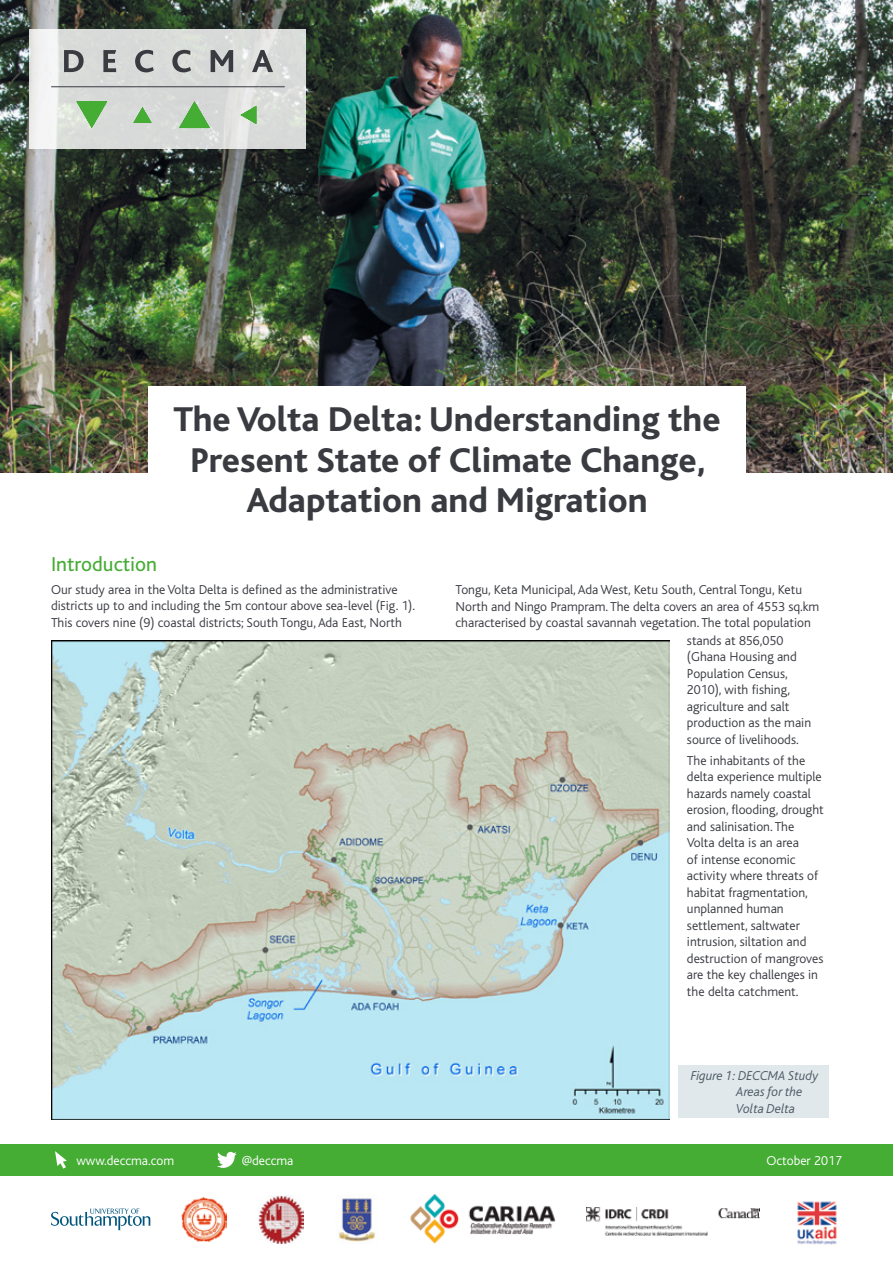
<style>
.page{position:relative;width:893px;height:1263px;background:#fff}
.page>*{position:absolute;margin:0;border:0;box-sizing:border-box;transform-origin:0 0}
.t1{font:800 36px/40.5px "Bliss";color:#393b41;text-align:center}
.t2{font:21px "Bliss";color:#45ac34}
.t3{font:300 13.5px/16.5px "Bliss";color:#393b41}
.t4{font:italic 300 13.5px/16.5px "Bliss";color:#495961}
.t5{font:300 13.5px "Bliss";color:#fff}
</style>
<div class="page">
<img style="left:410px;top:1193px;width:146px;height:51px">
<svg style="left:51px;top:1208px;width:100px;height:22px"></svg>
<img style="left:587px;top:1207px;width:173px;height:28px">
<img style="left:258px;top:1195px;width:45px;height:48px">
<img style="left:182px;top:1197px;width:45px;height:44px">
<img style="left:797px;top:1201px;width:40px;height:44px">
<img style="left:338px;top:1195px;width:37px;height:47px">
<img style="left:0;top:0;width:893px;height:472px">
<div style="left:148px;top:387px;width:598px;height:134px;background:#fff"></div>
<svg style="left:30px;top:29px;width:276px;height:119px;background:#dcdedc"></svg>
<svg style="left:64px;top:50px;width:20px;height:22px"></svg>
<svg style="left:103px;top:50px;width:13px;height:22px"></svg>
<svg style="left:135px;top:50px;width:19px;height:22px"></svg>
<svg style="left:172px;top:50px;width:19px;height:22px"></svg>
<svg style="left:211px;top:50px;width:22px;height:22px"></svg>
<svg style="left:252px;top:50px;width:21px;height:22px"></svg>
<hr style="left:51px;top:86px;width:233px;height:1px;background:#393b41">
<svg style="left:76px;top:101px;width:31px;height:27px"></svg>
<svg style="left:179px;top:101px;width:31px;height:27px"></svg>
<svg style="left:241px;top:106px;width:15px;height:18px"></svg>
<svg style="left:133px;top:107px;width:19px;height:16px"></svg>
<div style="left:678px;top:1065px;width:150px;height:52px;background:#e1e8ec"></div>
<img style="left:51px;top:641px;width:619px;height:479px">
<div style="left:0;top:1144px;width:893px;height:32px;background:#45ac34"></div>
<svg style="left:55px;top:1151px;width:12px;height:17px"></svg>
<svg style="left:217px;top:1152px;width:20px;height:16px"></svg>
<h1 class="t1" style="left:173px;top:400px;width:549px">The Volta Delta: Understanding the<br>Present State of Climate Change,<br>Adaptation and Migration</h1>
<h2 class="t2" style="left:51px;top:553px;width:107px">Introduction</h2>
<p class="t3" style="left:51px;top:581px;width:366px">Our study area in the Volta Delta is defined as the administrative districts up to and including the 5m contour above sea-level (Fig. 1).<br>This covers nine (9) coastal districts; South Tongu, Ada East, North</p>
<p class="t3" style="left:455px;top:582px;width:365px">Tongu, Keta Municipal, Ada West, Ketu South, Central Tongu, Ketu<br>North and Ningo Prampram. The delta covers an area of 4553 sq.km characterised by coastal savannah vegetation. The total population</p>
<p class="t3" style="left:687px;top:632px;width:126px">stands at 856,050 (Ghana Housing and<br>Population Census,<br>2010), with fishing, agriculture and salt production as the main source of livelihoods.</p>
<p class="t3" style="left:687px;top:752px;width:138px">The inhabitants of the delta experience multiple hazards namely coastal erosion, flooding, drought and salinisation. The<br>Volta delta is an area<br>of intense economic activity where threats of habitat fragmentation, unplanned human settlement, saltwater intrusion, siltation and destruction of mangroves are the key challenges in the delta catchment.</p>
<p class="t4" style="left:736px;top:1067px;width:84px;text-indent:-45px">Figure 1: DECCMA Study<br>Areas for the<br>Volta Delta</p>
<p class="t5" style="left:77px;top:1153px;width:99px">www.deccma.com</p>
<p class="t5" style="left:242px;top:1153px;width:53px">@deccma</p>
<p class="t5" style="left:766px;top:1153px;width:77px">October 2017</p>
</div>
